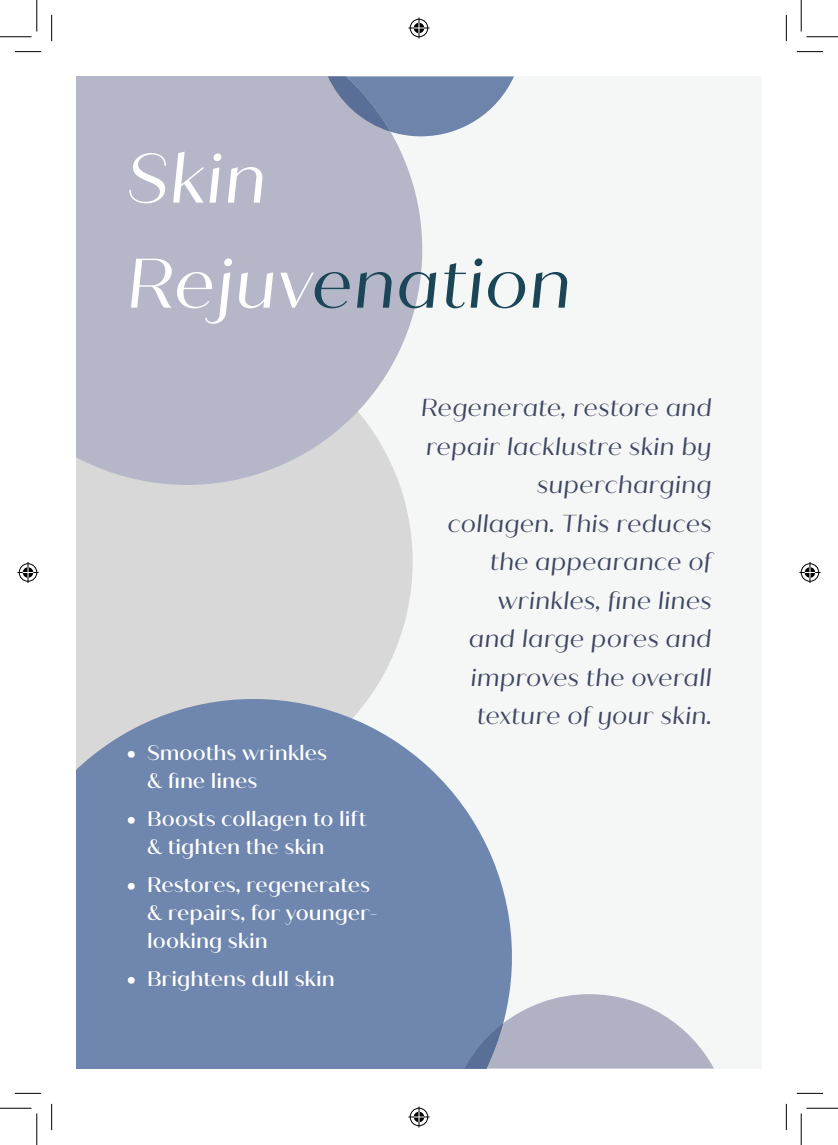
<style>
.page{position:relative;width:838px;height:1145px;background:#fff}
.page>*{position:absolute;margin:0;border:0;box-sizing:border-box;transform-origin:0 0}
.t1{font:italic 70px/105px "Quiche Sans";color:#fff}
.t2{font:italic 24.5px/38.5px "Quiche Sans";color:#3f4863;text-align:right}
.t3{font:500 21px/28px "Quiche Sans";color:#fff}
.s1{color:#1a4658}
.s2{font-weight:900}
</style>
<div class="page">
<div style="left:76px;top:76px;width:685px;height:993px;background:#f5f7f6"></div>
<div style="left:76px;top:498px;width:337px;height:174px;background:#d8d8d8"></div>
<svg style="left:76px;top:672px;width:436px;height:397px;background:#8497b8"></svg>
<svg style="left:76px;top:76px;width:352px;height:422px;background:#bcbdcc"></svg>
<svg style="left:328px;top:76px;width:186px;height:60px;background:#8999b7"></svg>
<svg style="left:464px;top:994px;width:250px;height:75px"></svg>
<svg style="left:15px;top:51px;width:26px;height:1px"></svg>
<svg style="left:796px;top:51px;width:27px;height:1px"></svg>
<svg style="left:15px;top:1093px;width:26px;height:1px"></svg>
<svg style="left:796px;top:1093px;width:27px;height:1px"></svg>
<svg style="left:51px;top:15px;width:1px;height:26px"></svg>
<svg style="left:51px;top:1104px;width:1px;height:26px"></svg>
<svg style="left:786px;top:15px;width:1px;height:26px"></svg>
<svg style="left:786px;top:1104px;width:1px;height:26px"></svg>
<hr style="left:0;top:36px;width:32px;height:1px;background:#000">
<hr style="left:806px;top:36px;width:31px;height:1px;background:#000">
<hr style="left:0;top:1108px;width:32px;height:1px;background:#000">
<hr style="left:806px;top:1108px;width:31px;height:1px;background:#000">
<hr style="left:36px;top:0;width:1px;height:31px;background:#000">
<hr style="left:36px;top:1113px;width:1px;height:32px;background:#000">
<hr style="left:800px;top:0;width:1px;height:31px;background:#000">
<hr style="left:800px;top:1113px;width:1px;height:32px;background:#000">
<svg style="left:408px;top:18px;width:21px;height:21px"></svg>
<svg style="left:408px;top:1106px;width:21px;height:21px"></svg>
<svg style="left:18px;top:562px;width:21px;height:21px"></svg>
<svg style="left:799px;top:562px;width:21px;height:21px"></svg>
<h1 class="t1" style="left:126px;top:127px;width:447px">Skin<br>Rejuv<span class="s1">enation</span></h1>
<p class="t3" style="left:147px;top:739px;width:181px;text-indent:-20px"><span class="s2">•</span> Smooths wrinkles &amp; fine lines</p>
<p class="t3" style="left:147px;top:805px;width:221px;text-indent:-20px"><span class="s2">•</span> Boosts collagen to lift &amp; tighten the skin</p>
<p class="t3" style="left:147px;top:871px;width:232px;text-indent:-20px"><span class="s2">•</span> Restores, regenerates &amp; repairs, for younger&shy;looking skin</p>
<p class="t3" style="left:127px;top:965px;width:209px"><span class="s2">•</span> Brightens dull skin</p>
<p class="t2" style="left:421px;top:389px;width:292px">Regenerate, restore and repair lacklustre skin by supercharging<br>collagen. This reduces the appearance of wrinkles, fine lines<br>and large pores and improves the overall texture of your skin.</p>
</div>
